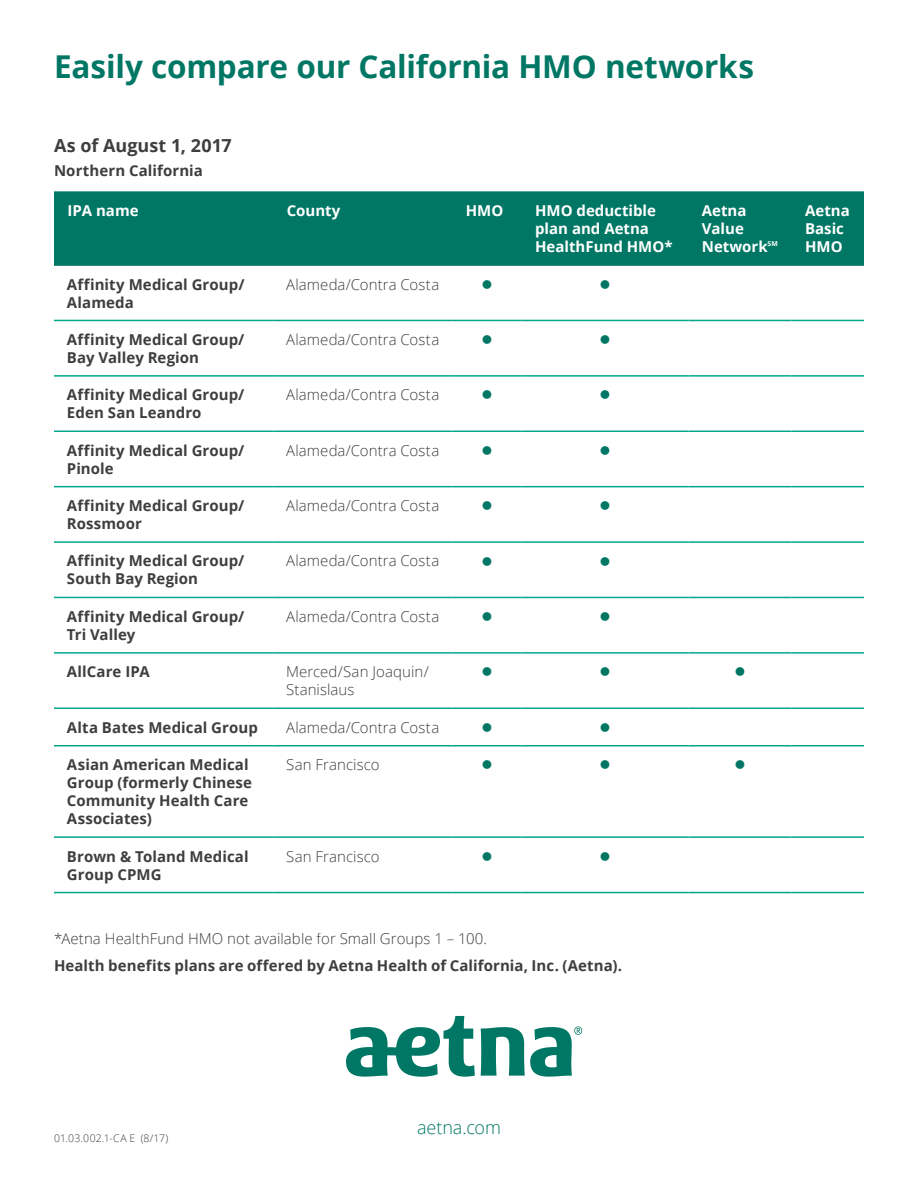
<style>
.page{position:relative;width:918px;height:1188px;background:#fff}
.page>*{position:absolute;margin:0;border:0;box-sizing:border-box;transform-origin:0 0}
.t1{font:700 31.5px "Open Sans";letter-spacing:-.005em;color:#007764}
.t2{font:700 18px "Open Sans";color:#3e3e3f}
.t3{font:300 18px "Open Sans";letter-spacing:-.005em;color:#007764}
.t4{font:700 15px/18px "Open Sans";letter-spacing:.005em;color:#3e3e3f}
.t5{font:300 15px/18px "Open Sans";letter-spacing:.005em;color:#3e3e3f}
.t6{font:700 15px/18px "Open Sans";color:#fff}
.t7{font:15px "Wingdings";color:#007764}
.t8{font:300 10.5px "Open Sans";letter-spacing:.005em;color:#3e3e3f}
.t9{font:700 6.75px "Open Sans";color:#fff}
</style>
<div class="page">
<svg style="left:346px;top:1016px;width:236px;height:61px"></svg>
<div style="left:54px;top:191px;width:810px;height:75px;background:#007764"></div>
<hr style="left:54px;top:375px;width:219px;height:2px;background:#00a78d">
<hr style="left:273px;top:375px;width:179px;height:2px;background:#00a78d">
<hr style="left:452px;top:375px;width:70px;height:2px;background:#00a78d">
<hr style="left:522px;top:375px;width:166px;height:2px;background:#00a78d">
<hr style="left:688px;top:375px;width:104px;height:2px;background:#00a78d">
<hr style="left:792px;top:375px;width:72px;height:2px;background:#00a78d">
<hr style="left:54px;top:431px;width:219px;height:1px;background:#00a78d">
<hr style="left:273px;top:431px;width:179px;height:1px;background:#00a78d">
<hr style="left:452px;top:431px;width:70px;height:1px;background:#00a78d">
<hr style="left:522px;top:431px;width:166px;height:1px;background:#00a78d">
<hr style="left:688px;top:431px;width:104px;height:1px;background:#00a78d">
<hr style="left:792px;top:431px;width:72px;height:1px;background:#00a78d">
<hr style="left:54px;top:320px;width:219px;height:1px;background:#00a78d">
<hr style="left:273px;top:320px;width:179px;height:1px;background:#00a78d">
<hr style="left:452px;top:320px;width:70px;height:1px;background:#00a78d">
<hr style="left:522px;top:320px;width:166px;height:1px;background:#00a78d">
<hr style="left:688px;top:320px;width:104px;height:1px;background:#00a78d">
<hr style="left:792px;top:320px;width:72px;height:1px;background:#00a78d">
<hr style="left:54px;top:486px;width:219px;height:1px;background:#00a78d">
<hr style="left:273px;top:486px;width:179px;height:1px;background:#00a78d">
<hr style="left:452px;top:486px;width:70px;height:1px;background:#00a78d">
<hr style="left:522px;top:486px;width:166px;height:1px;background:#00a78d">
<hr style="left:688px;top:486px;width:104px;height:1px;background:#00a78d">
<hr style="left:792px;top:486px;width:72px;height:1px;background:#00a78d">
<hr style="left:54px;top:541px;width:219px;height:2px;background:#00a78d">
<hr style="left:273px;top:541px;width:179px;height:2px;background:#00a78d">
<hr style="left:452px;top:541px;width:70px;height:2px;background:#00a78d">
<hr style="left:522px;top:541px;width:166px;height:2px;background:#00a78d">
<hr style="left:688px;top:541px;width:104px;height:2px;background:#00a78d">
<hr style="left:792px;top:541px;width:72px;height:2px;background:#00a78d">
<hr style="left:54px;top:597px;width:219px;height:1px;background:#00a78d">
<hr style="left:54px;top:652px;width:219px;height:2px;background:#00a78d">
<hr style="left:273px;top:597px;width:179px;height:1px;background:#00a78d">
<hr style="left:273px;top:652px;width:179px;height:2px;background:#00a78d">
<hr style="left:452px;top:597px;width:70px;height:1px;background:#00a78d">
<hr style="left:452px;top:652px;width:70px;height:2px;background:#00a78d">
<hr style="left:522px;top:597px;width:166px;height:1px;background:#00a78d">
<hr style="left:522px;top:652px;width:166px;height:2px;background:#00a78d">
<hr style="left:688px;top:597px;width:104px;height:1px;background:#00a78d">
<hr style="left:688px;top:652px;width:104px;height:2px;background:#00a78d">
<hr style="left:792px;top:597px;width:72px;height:1px;background:#00a78d">
<hr style="left:792px;top:652px;width:72px;height:2px;background:#00a78d">
<hr style="left:54px;top:708px;width:219px;height:1px;background:#00a78d">
<hr style="left:273px;top:708px;width:179px;height:1px;background:#00a78d">
<hr style="left:452px;top:708px;width:70px;height:1px;background:#00a78d">
<hr style="left:522px;top:708px;width:166px;height:1px;background:#00a78d">
<hr style="left:688px;top:708px;width:104px;height:1px;background:#00a78d">
<hr style="left:792px;top:708px;width:72px;height:1px;background:#00a78d">
<hr style="left:54px;top:745px;width:219px;height:1px;background:#00a78d">
<hr style="left:273px;top:745px;width:179px;height:1px;background:#00a78d">
<hr style="left:452px;top:745px;width:70px;height:1px;background:#00a78d">
<hr style="left:522px;top:745px;width:166px;height:1px;background:#00a78d">
<hr style="left:688px;top:745px;width:104px;height:1px;background:#00a78d">
<hr style="left:792px;top:745px;width:72px;height:1px;background:#00a78d">
<hr style="left:54px;top:836px;width:219px;height:2px;background:#00a78d">
<hr style="left:273px;top:836px;width:179px;height:2px;background:#00a78d">
<hr style="left:452px;top:836px;width:70px;height:2px;background:#00a78d">
<hr style="left:522px;top:836px;width:166px;height:2px;background:#00a78d">
<hr style="left:688px;top:836px;width:104px;height:2px;background:#00a78d">
<hr style="left:792px;top:836px;width:72px;height:2px;background:#00a78d">
<hr style="left:54px;top:892px;width:219px;height:1px;background:#00a78d">
<hr style="left:273px;top:892px;width:179px;height:1px;background:#00a78d">
<hr style="left:452px;top:892px;width:70px;height:1px;background:#00a78d">
<hr style="left:522px;top:892px;width:166px;height:1px;background:#00a78d">
<hr style="left:688px;top:892px;width:104px;height:1px;background:#00a78d">
<hr style="left:792px;top:892px;width:72px;height:1px;background:#00a78d">
<h1 class="t1" style="left:54px;top:44px;width:702px">Easily compare our California HMO networks</h1>
<p class="t2" style="left:54px;top:133px;width:179px">As of August 1, 2017</p>
<p class="t4" style="left:54px;top:162px;width:150px">Northern California</p>
<p class="t6" style="left:68px;top:202px;width:73px">IPA name</p>
<p class="t6" style="left:287px;top:202px;width:55px">County</p>
<p class="t6" style="left:466px;top:202px;width:39px">HMO</p>
<p class="t6" style="left:535px;top:202px;width:139px">HMO deductible plan and Aetna<br>HealthFund HMO*</p>
<p class="t6" style="left:702px;top:202px;width:67px">Aetna<br>Value<br>Network</p>
<p class="t9" style="left:768px;top:239px;width:12px">SM</p>
<p class="t4" style="left:67px;top:275px;width:179px">Affinity Medical Group/<br>Alameda</p>
<p class="t5" style="left:286px;top:275px;width:155px">Alameda/Contra Costa</p>
<p class="t7" style="left:481px;top:276px;width:13px">●</p>
<p class="t7" style="left:599px;top:276px;width:13px">●</p>
<p class="t4" style="left:67px;top:330px;width:179px">Affinity Medical Group/<br>Bay Valley Region</p>
<p class="t5" style="left:286px;top:330px;width:155px">Alameda/Contra Costa</p>
<p class="t7" style="left:481px;top:332px;width:13px">●</p>
<p class="t7" style="left:599px;top:332px;width:13px">●</p>
<p class="t4" style="left:67px;top:385px;width:179px">Affinity Medical Group/<br>Eden San Leandro</p>
<p class="t5" style="left:286px;top:385px;width:155px">Alameda/Contra Costa</p>
<p class="t7" style="left:481px;top:387px;width:13px">●</p>
<p class="t7" style="left:599px;top:387px;width:13px">●</p>
<p class="t4" style="left:67px;top:441px;width:179px">Affinity Medical Group/<br>Pinole</p>
<p class="t5" style="left:286px;top:441px;width:155px">Alameda/Contra Costa</p>
<p class="t7" style="left:481px;top:442px;width:13px">●</p>
<p class="t7" style="left:599px;top:442px;width:13px">●</p>
<p class="t4" style="left:67px;top:496px;width:179px">Affinity Medical Group/<br>Rossmoor</p>
<p class="t5" style="left:286px;top:496px;width:155px">Alameda/Contra Costa</p>
<p class="t7" style="left:481px;top:498px;width:13px">●</p>
<p class="t7" style="left:599px;top:498px;width:13px">●</p>
<p class="t4" style="left:67px;top:552px;width:179px">Affinity Medical Group/<br>South Bay Region</p>
<p class="t5" style="left:286px;top:552px;width:155px">Alameda/Contra Costa</p>
<p class="t7" style="left:481px;top:553px;width:13px">●</p>
<p class="t7" style="left:599px;top:553px;width:13px">●</p>
<p class="t4" style="left:67px;top:607px;width:179px">Affinity Medical Group/<br>Tri Valley</p>
<p class="t5" style="left:286px;top:607px;width:155px">Alameda/Contra Costa</p>
<p class="t7" style="left:481px;top:608px;width:13px">●</p>
<p class="t7" style="left:599px;top:608px;width:13px">●</p>
<p class="t4" style="left:67px;top:662px;width:84px">AllCare IPA</p>
<p class="t5" style="left:286px;top:662px;width:144px">Merced/San Joaquin/<br>Stanislaus</p>
<p class="t7" style="left:481px;top:664px;width:13px">●</p>
<p class="t7" style="left:599px;top:664px;width:13px">●</p>
<p class="t7" style="left:734px;top:664px;width:13px">●</p>
<p class="t4" style="left:67px;top:718px;width:192px">Alta Bates Medical Group</p>
<p class="t5" style="left:286px;top:718px;width:155px">Alameda/Contra Costa</p>
<p class="t7" style="left:481px;top:719px;width:13px">●</p>
<p class="t7" style="left:599px;top:719px;width:13px">●</p>
<p class="t4" style="left:67px;top:755px;width:187px">Asian American Medical<br>Group (formerly Chinese<br>Community Health Care<br>Associates)</p>
<p class="t5" style="left:286px;top:755px;width:95px">San Francisco</p>
<p class="t7" style="left:481px;top:757px;width:13px">●</p>
<p class="t7" style="left:599px;top:757px;width:13px">●</p>
<p class="t7" style="left:734px;top:757px;width:13px">●</p>
<p class="t4" style="left:67px;top:847px;width:183px">Brown &amp; Toland Medical<br>Group CPMG</p>
<p class="t5" style="left:286px;top:847px;width:95px">San Francisco</p>
<p class="t7" style="left:481px;top:848px;width:13px">●</p>
<p class="t7" style="left:599px;top:848px;width:13px">●</p>
<p class="t5" style="left:54px;top:930px;width:435px">*Aetna HealthFund HMO not available for Small Groups 1 – 100.</p>
<p class="t4" style="left:54px;top:956px;width:570px">Health benefits plans are offered by Aetna Health of California, Inc. (Aetna).</p>
<p class="t6" style="left:805px;top:202px;width:46px">Aetna<br>Basic<br>HMO</p>
<p class="t8" style="left:54px;top:1130px;width:116px">01.03.002.1-CA E (8/17)</p>
<p class="t3" style="left:417px;top:1115px;width:85px">aetna.com</p>
</div>
